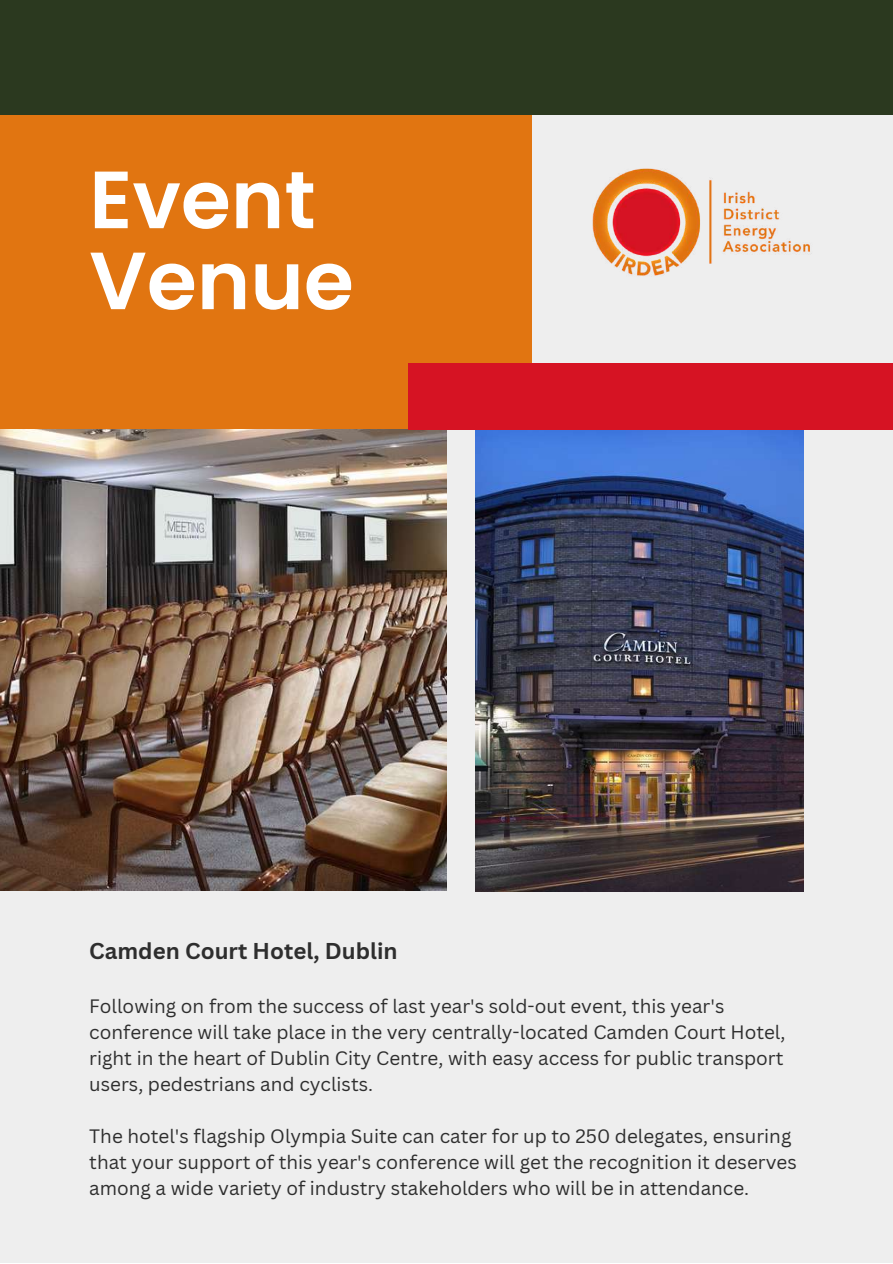
<style>
.page{position:relative;width:893px;height:1264px;background:#fff}
.page>*{position:absolute;margin:0;border:0;box-sizing:border-box;transform-origin:0 0}
.t1{font:600 81px/81px "Poppins";color:#fff}
.t2{font:700 22.35px "Canva Sans";color:#2e2e2e}
.t3{font:18.9px/26px "Canva Sans";color:#2e2e2e}
</style>
<div class="page">
<div style="left:0;top:0;width:892px;height:1262px;background:#eee"></div>
<div style="left:0;top:0;width:892px;height:114px;background:#2b391f"></div>
<img style="left:0;top:429px;width:446px;height:461px">
<img style="left:475px;top:430px;width:328px;height:461px">
<div style="left:0;top:115px;width:531px;height:314px;background:#e17511"></div>
<div style="left:408px;top:363px;width:484px;height:67px;background:#d61323"></div>
<img style="left:531px;top:114px;width:323px;height:249px">
<h1 class="t1" style="left:89px;top:159px;width:266px">Event<br>Venue</h1>
<p class="t2" style="left:89px;top:935px;width:310px">Camden Court Hotel, Dublin</p>
<p class="t3" style="left:89px;top:992px;width:697px">Following on from the success of last year's sold-out event, this year's conference will take place in the very centrally-located Camden Court Hotel, right in the heart of Dublin City Centre, with easy access for public transport users, pedestrians and cyclists.</p>
<p class="t3" style="left:89px;top:1122px;width:709px">The hotel's flagship Olympia Suite can cater for up to 250 delegates, ensuring that your support of this year's conference will get the recognition it deserves among a wide variety of industry stakeholders who will be in attendance.</p>
</div>
